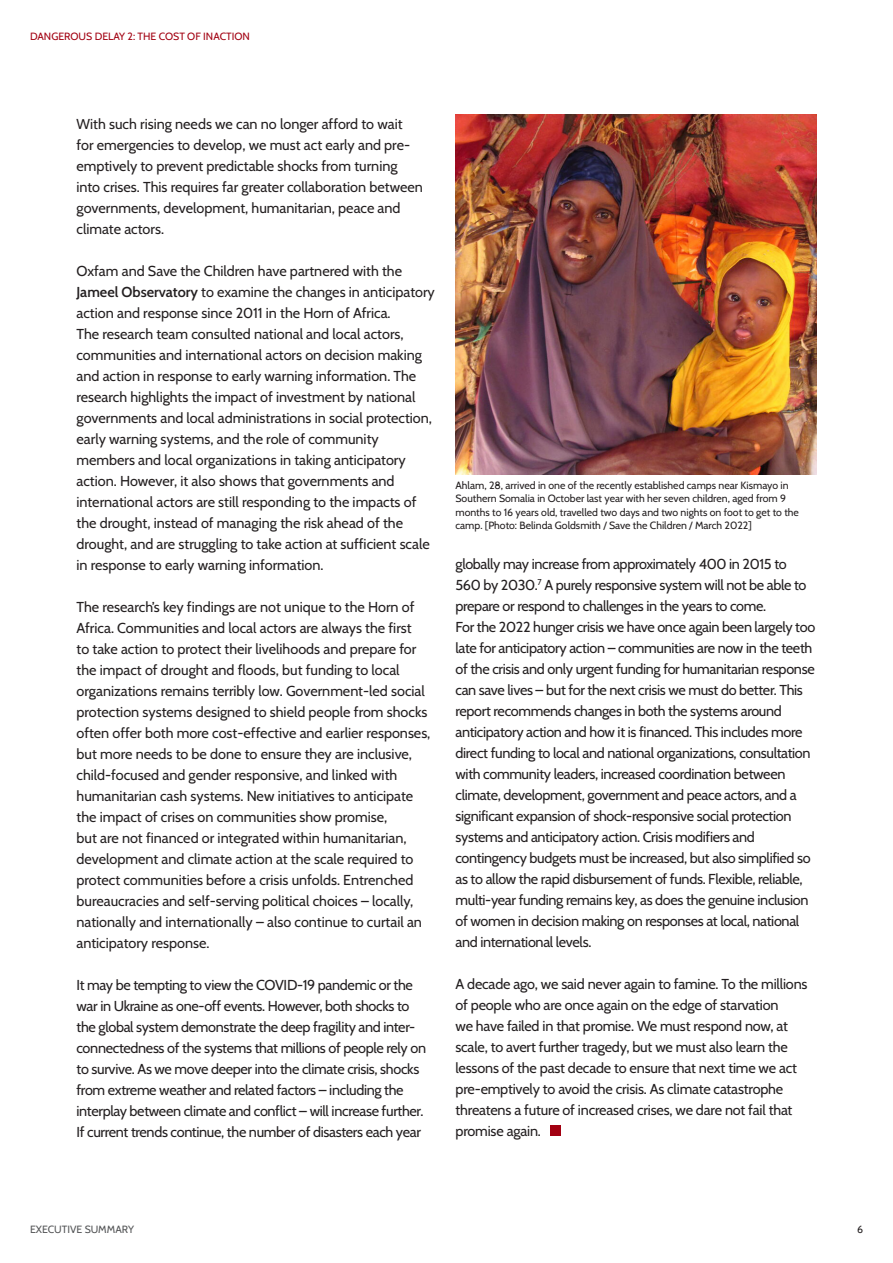
<style>
.page{position:relative;width:893px;height:1263px;background:#fff}
.page>*{position:absolute;margin:0;border:0;box-sizing:border-box;transform-origin:0 0}
.Parapgraph__Cabin{font:14.4px/21px "Cabin";letter-spacing:-.01em;color:#231f20}
.t1{font:10.5px/13.5px "Cabin";color:#231f20}
.t2{font:10.5px "Cabin";color:#a20011}
.t3{font:10.5px "Cabin";color:#545557}
.s1{font-weight:600}
</style>
<div class="page">
<div style="left:550px;top:1125px;width:11px;height:11px;background:#a20011"></div>
<img style="left:455px;top:115px;width:361px;height:359px">
<p class="t2" style="left:30px;top:28px;width:221px">DANGEROUS DELAY 2: THE COST OF INACTION</p>
<p class="Parapgraph__Cabin" style="left:77px;top:112px;width:348px">With such rising needs we can no longer afford to wait for emergencies to develop, we must act early and pre&shy;emptively to prevent predictable shocks from turning into crises. This requires far greater collaboration between governments, development, humanitarian, peace and climate actors.</p>
<p class="Parapgraph__Cabin" style="left:77px;top:259px;width:360px">Oxfam and Save the Children have partnered with the <span class="s1">Jameel Observatory</span> to examine the changes in anticipatory action and response since 2011 in the Horn of Africa.<br>The research team consulted national and local actors, communities and international actors on decision making and action in response to early warning information. The research highlights the impact of investment by national governments and local administrations in social protection, early warning systems, and the role of community members and local organizations in taking anticipatory action. However, it also shows that governments and international actors are still responding to the impacts of the drought, instead of managing the risk ahead of the drought, and are struggling to take action at sufficient scale in response to early warning information.</p>
<p class="Parapgraph__Cabin" style="left:77px;top:595px;width:355px">The research’s key findings are not unique to the Horn of Africa. Communities and local actors are always the first<br>to take action to protect their livelihoods and prepare for the impact of drought and floods, but funding to local organizations remains terribly low. Government-led social protection systems designed to shield people from shocks often offer both more cost-effective and earlier responses, but more needs to be done to ensure they are inclusive, child-focused and gender responsive, and linked with humanitarian cash systems. New initiatives to anticipate the impact of crises on communities show promise,<br>but are not financed or integrated within humanitarian, development and climate action at the scale required to protect communities before a crisis unfolds. Entrenched bureaucracies and self-serving political choices – locally, nationally and internationally – also continue to curtail an anticipatory response.</p>
<p class="Parapgraph__Cabin" style="left:77px;top:973px;width:351px">It may be tempting to view the COVID-19 pandemic or the war in Ukraine as one-off events. However, both shocks to the global system demonstrate the deep fragility and inter&shy;connectedness of the systems that millions of people rely on to survive. As we move deeper into the climate crisis, shocks from extreme weather and related factors – including the interplay between climate and conflict – will increase further.<br>If current trends continue, the number of disasters each year</p>
<p class="t1" style="left:455px;top:478px;width:345px">Ahlam, 28, arrived in one of the recently established camps near Kismayo in Southern Somalia in October last year with her seven children, aged from 9 months to 16 years old, travelled two days and two nights on foot to get to the camp. [Photo: Belinda Goldsmith / Save the Children / March 2022]</p>
<p class="Parapgraph__Cabin" style="left:455px;top:553px;width:353px">globally may increase from approximately 400 in 2015 to<br>560 by 2030.<sup>7</sup> A purely responsive system will not be able to prepare or respond to challenges in the years to come.</p>
<p class="Parapgraph__Cabin" style="left:455px;top:616px;width:361px">For the 2022 hunger crisis we have once again been largely too late for anticipatory action – communities are now in the teeth of the crisis and only urgent funding for humanitarian response can save lives – but for the next crisis we must do better. This report recommends changes in both the systems around anticipatory action and how it is financed. This includes more direct funding to local and national organizations, consultation with community leaders, increased coordination between climate, development, government and peace actors, and a significant expansion of shock-responsive social protection systems and anticipatory action. Crisis modifiers and contingency budgets must be increased, but also simplified so as to allow the rapid disbursement of funds. Flexible, reliable, multi-year funding remains key, as does the genuine inclusion of women in decision making on responses at local, national and international levels.</p>
<p class="Parapgraph__Cabin" style="left:455px;top:973px;width:353px">A decade ago, we said never again to famine. To the millions of people who are once again on the edge of starvation<br>we have failed in that promise. We must respond now, at scale, to avert further tragedy, but we must also learn the lessons of the past decade to ensure that next time we act pre-emptively to avoid the crisis. As climate catastrophe threatens a future of increased crises, we dare not fail that promise again.</p>
<p class="t3" style="left:30px;top:1221px;width:106px">EXECUTIVE SUMMARY</p>
<p class="t1" style="left:857px;top:1222px;width:7px">6</p>
</div>
